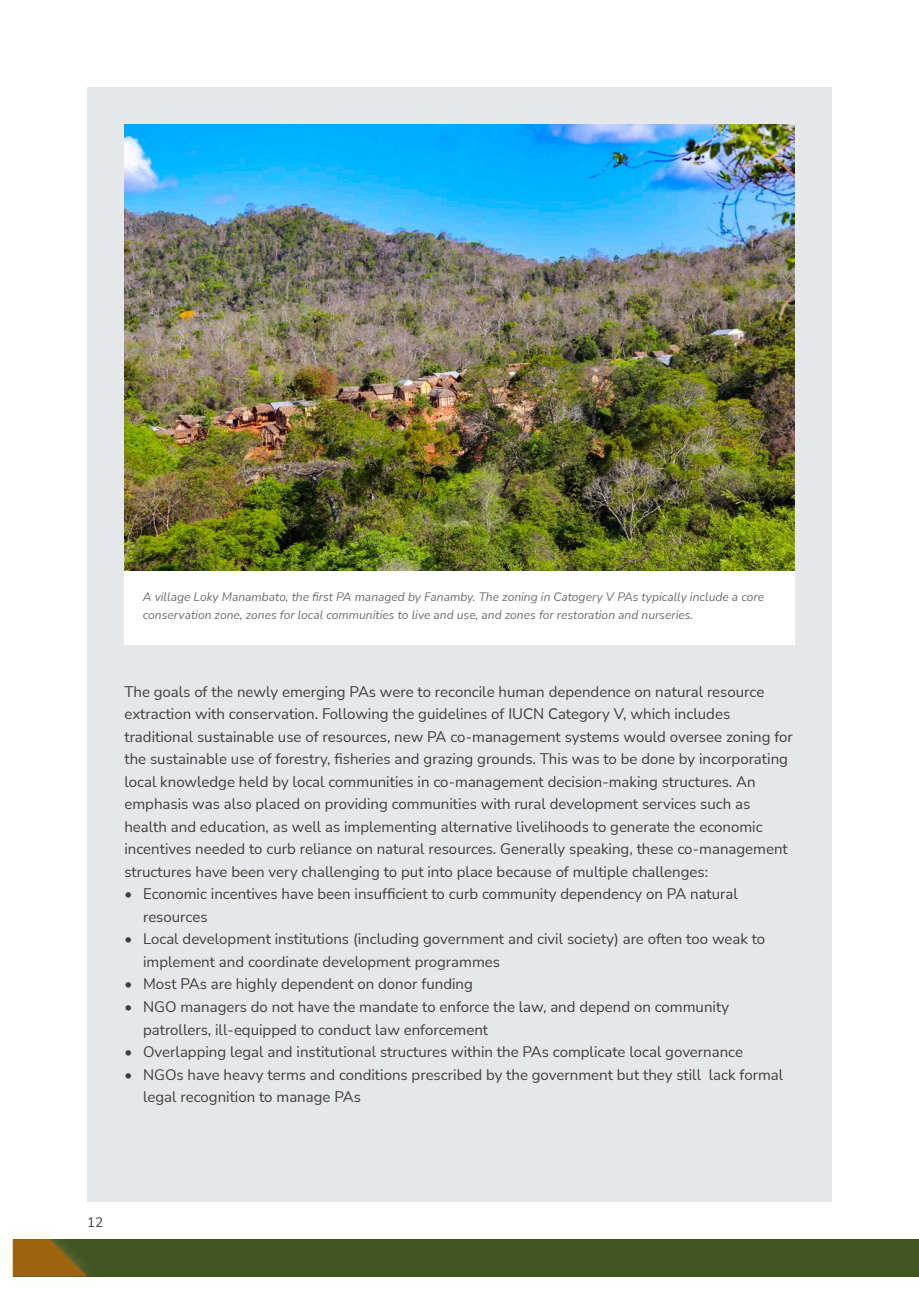
<style>
.page{position:relative;width:919px;height:1289px;background:#fff}
.page>*{position:absolute;margin:0;border:0;box-sizing:border-box;transform-origin:0 0}
.t1{font:15px/22.5px "Nunito Sans";color:#3e3e3f}
.t2{font:13.5px "Nunito Sans";color:#3e3e3f}
.t3{font:italic 12px/18px "Nunito Sans";color:#6c6d70}
</style>
<div class="page">
<div style="left:87px;top:87px;width:744px;height:1114px;background:#e6e7e9"></div>
<div style="left:124px;top:570px;width:670px;height:74px;background:#fff"></div>
<img style="left:125px;top:124px;width:669px;height:446px">
<div style="left:13px;top:1238px;width:905px;height:38px;background:#415421"></div>
<div style="left:0;top:1224px;width:99px;height:64px;background:#f7ffdb;opacity:.25"></div>
<svg style="left:13px;top:1238px;width:74px;height:38px"></svg>
<p class="t3" style="left:143px;top:587px;width:622px">A village Loky Manambato, the first PA managed by Fanamby. The zoning in Catogery V PAs typically include a core conservation zone, zones for local communities to live and use, and zones for restoration and nurseries.</p>
<p class="t1" style="left:124px;top:679px;width:670px">The goals of the newly emerging PAs were to reconcile human dependence on natural resource extraction with conservation. Following the guidelines of IUCN Category V, which includes traditional sustainable use of resources, new PA co-management systems would oversee zoning for the sustainable use of forestry, fisheries and grazing grounds. This was to be done by incorporating local knowledge held by local communities in co-management decision-making structures. An emphasis was also placed on providing communities with rural development services such as health and education, as well as implementing alternative livelihoods to generate the economic incentives needed to curb reliance on natural resources. Generally speaking, these co-management structures have been very challenging to put into place because of multiple challenges:</p>
<p class="t1" style="left:143px;top:882px;width:596px;text-indent:-19px">• Economic incentives have been insufficient to curb community dependency on PA natural resources</p>
<p class="t1" style="left:143px;top:927px;width:623px;text-indent:-19px">• Local development institutions (including government and civil society) are often too weak to implement and coordinate development programmes</p>
<p class="t1" style="left:124px;top:972px;width:350px">• Most PAs are highly dependent on donor funding</p>
<p class="t1" style="left:143px;top:994px;width:587px;text-indent:-19px">• NGO managers do not have the mandate to enforce the law, and depend on community patrollers, ill-equipped to conduct law enforcement</p>
<p class="t1" style="left:124px;top:1039px;width:620px">• Overlapping legal and institutional structures within the PAs complicate local governance</p>
<p class="t1" style="left:143px;top:1062px;width:641px;text-indent:-19px">• NGOs have heavy terms and conditions prescribed by the government but they still lack formal legal recognition to manage PAs</p>
<p class="t2" style="left:87px;top:1213px;width:18px">12</p>
</div>
